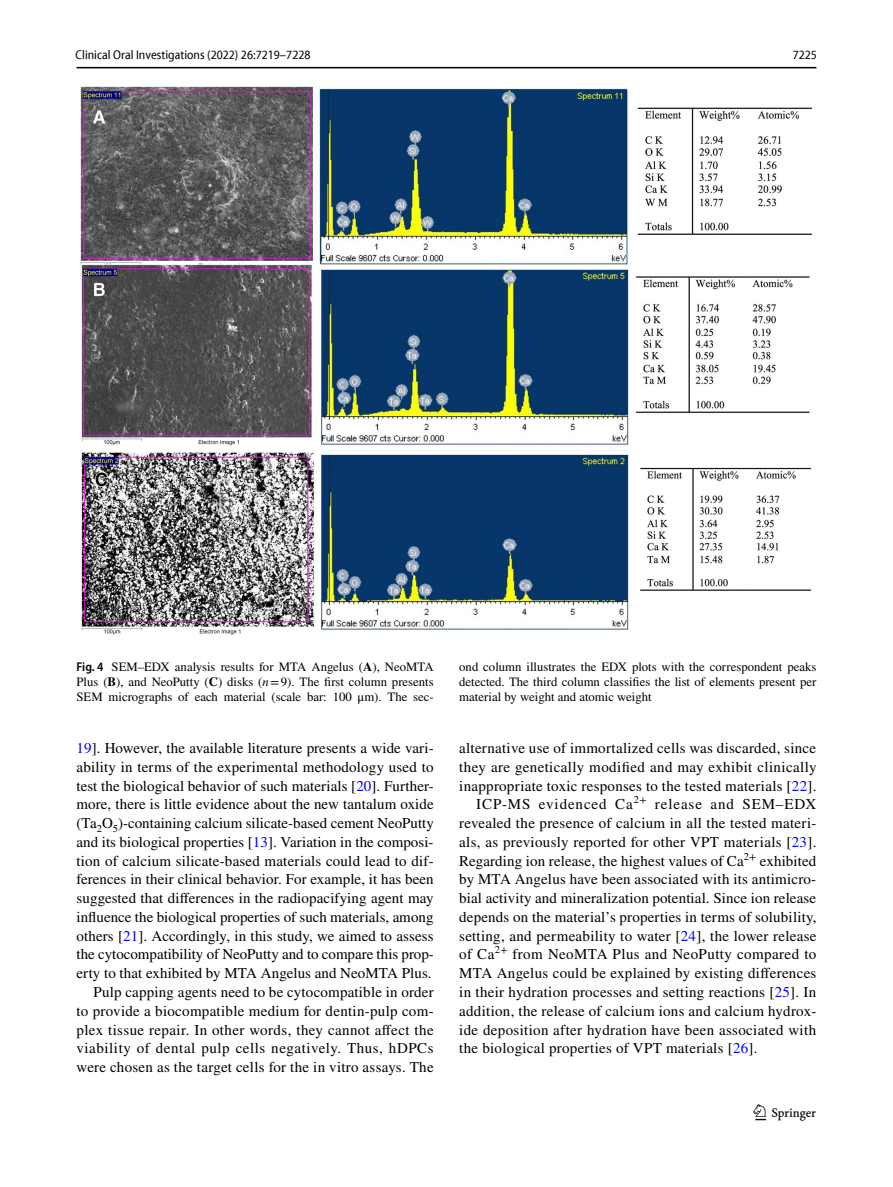
<style>
.page{position:relative;width:893px;height:1187px;background:#fff}
.page>*{position:absolute;margin:0;border:0;box-sizing:border-box;transform-origin:0 0}
.t1{font:22.5px "Springnew Regular 3";color:#000}
.t2{font:15px/18.8px "STIX";letter-spacing:.015em;color:#000;text-align:right}
.t3{font:15px "STIX";letter-spacing:.06em;color:#000}
.t4{font:12.75px/15px "STIX";color:#000;text-align:justify}
.t5{font:semi-condensed 12.75px "Myriad Pro Unic";color:#000}
.s1{font-family:"Myriad Pro";font-weight:600;font-stretch:semi-condensed}
.s2{font-weight:700}
.s3{font-style:italic}
.s4{color:#00f}
</style>
<div class="page">
<hr style="left:77px;top:67px;width:739px;height:1px;background:#000">
<img style="left:81px;top:87px;width:731px;height:548px">
<p class="t5" style="left:76px;top:50px;width:236px">Clinical Oral Investigations (2022) 26:7219–7228</p>
<p class="t5" style="left:793px;top:50px;width:26px">7225</p>
<p class="t4" style="left:77px;top:660px;width:359px"><span class="s1">Fig. 4</span> SEM–EDX analysis results for MTA Angelus (<span class="s2">A</span>), NeoMTA Plus (<span class="s2">B</span>), and NeoPutty (<span class="s2">C</span>) disks (<span class="s3">n</span>=9). The first column presents SEM micrographs of each material (scale bar: 100 μm). The sec-</p>
<p class="t4" style="left:459px;top:660px;width:359px">ond column illustrates the EDX plots with the correspondent peaks detected. The third column classifies the list of elements present per material by weight and atomic weight</p>
<p class="t2" style="left:77px;top:739px;width:359px"><span class="s4">19</span>]. However, the available literature presents a wide vari&shy;ability in terms of the experimental methodology used to test the biological behavior of such materials [<span class="s4">20</span>]. Further&shy;more, there is little evidence about the new tantalum oxide (Ta<sub>2</sub>O<sub>5</sub>)-containing calcium silicate-based cement NeoPutty and its biological properties [<span class="s4">13</span>]. Variation in the composi&shy;tion of calcium silicate-based materials could lead to dif&shy;ferences in their clinical behavior. For example, it has been suggested that differences in the radiopacifying agent may influence the biological properties of such materials, among others [<span class="s4">21</span>]. Accordingly, in this study, we aimed to assess the cytocompatibility of NeoPutty and to compare this prop&shy;erty to that exhibited by MTA Angelus and NeoMTA Plus.<br>Pulp capping agents need to be cytocompatible in order<br>to provide a biocompatible medium for dentin-pulp com&shy;plex tissue repair. In other words, they cannot affect the viability of dental pulp cells negatively. Thus, hDPCs were chosen as the target cells for the in vitro assays. The</p>
<p class="t2" style="left:459px;top:739px;width:358px">alternative use of immortalized cells was discarded, since</p>
<p class="t2" style="left:459px;top:758px;width:359px">they are genetically modified and may exhibit clinically</p>
<p class="t2" style="left:459px;top:777px;width:359px">inappropriate toxic responses to the tested materials [<span class="s4">22</span>].</p>
<p class="t3" style="left:476px;top:794px;width:342px">ICP-MS evidenced Ca<sup>2+</sup> release and SEM–EDX</p>
<p class="t2" style="left:459px;top:814px;width:359px">revealed the presence of calcium in all the tested materi-</p>
<p class="t2" style="left:459px;top:833px;width:359px">als, as previously reported for other VPT materials [<span class="s4">23</span>].</p>
<p class="t2" style="left:459px;top:852px;width:359px">Regarding ion release, the highest values of Ca<sup>2+</sup> exhibited</p>
<p class="t2" style="left:459px;top:871px;width:358px">by MTA Angelus have been associated with its antimicro-</p>
<p class="t2" style="left:459px;top:889px;width:358px">bial activity and mineralization potential. Since ion release</p>
<p class="t2" style="left:459px;top:908px;width:359px">depends on the material’s properties in terms of solubility,</p>
<p class="t2" style="left:459px;top:927px;width:359px">setting, and permeability to water [<span class="s4">24</span>], the lower release</p>
<p class="t2" style="left:459px;top:946px;width:359px">of Ca<sup>2+</sup> from NeoMTA Plus and NeoPutty compared to</p>
<p class="t2" style="left:459px;top:964px;width:359px">MTA Angelus could be explained by existing differences</p>
<p class="t2" style="left:459px;top:983px;width:359px">in their hydration processes and setting reactions [<span class="s4">25</span>]. In</p>
<p class="t2" style="left:459px;top:1002px;width:359px">addition, the release of calcium ions and calcium hydrox-</p>
<p class="t2" style="left:459px;top:1021px;width:358px">ide deposition after hydration have been associated with</p>
<p class="t2" style="left:459px;top:1039px;width:300px">the biological properties of VPT materials [<span class="s4">26</span>].</p>
<h1 class="t1" style="left:755px;top:1104px;width:62px">1 3</h1>
</div>
